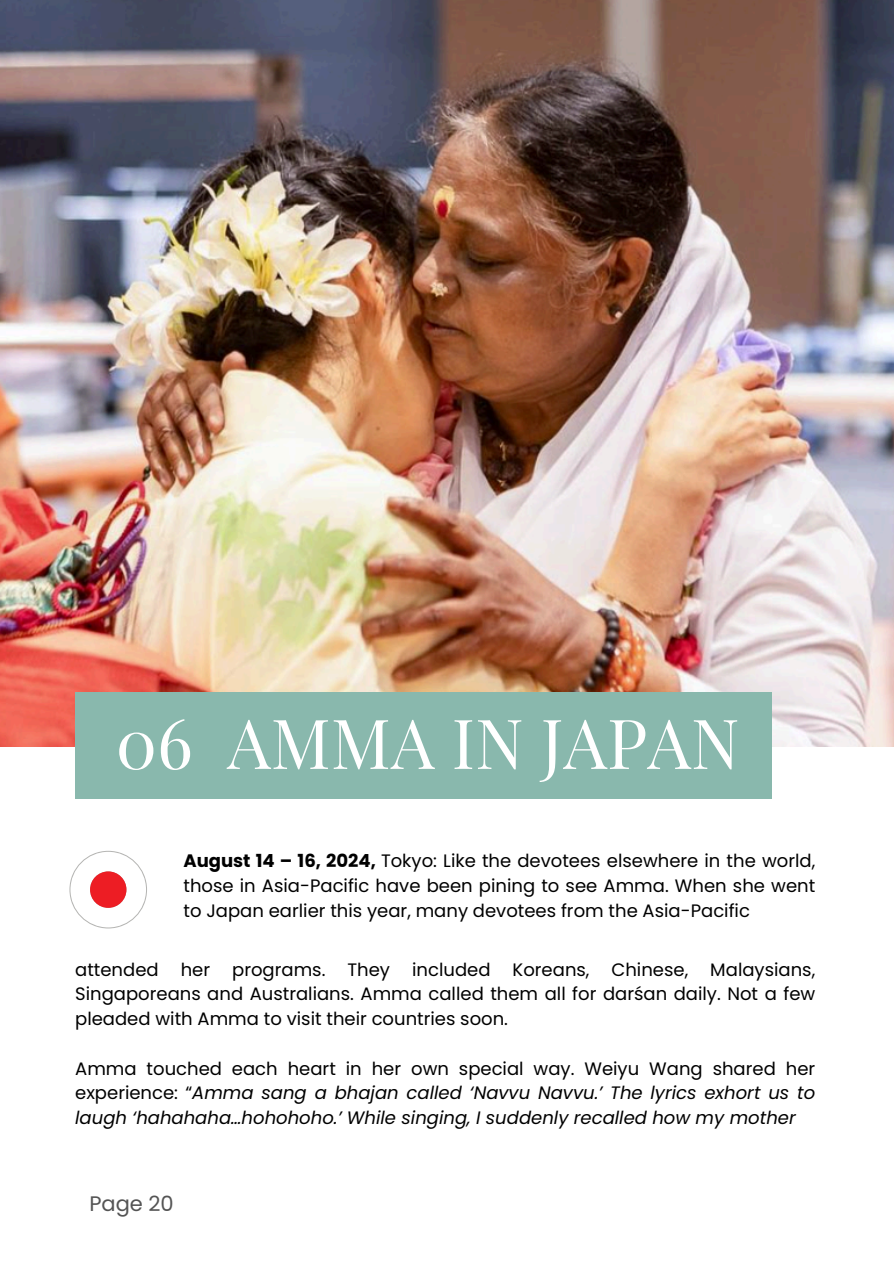
<style>
.page{position:relative;width:894px;height:1264px;background:#fff}
.page>*{position:absolute;margin:0;border:0;box-sizing:border-box;transform-origin:0 0}
.t1{font:69px "Playfair Display";color:#fff}
.t2{font:21px "Poppins";color:#545454}
.t3{font:18px/24.8px "Poppins";color:#000;text-align:justify}
.t4{font:italic 18px/24.8px "Poppins";color:#000;text-align:justify}
.s1{font-weight:700}
.s2{font-style:normal}
</style>
<div class="page">
<img style="left:0;top:0;width:893px;height:746px">
<div style="left:75px;top:692px;width:697px;height:107px;background:#89b8ad"></div>
<svg style="left:70px;top:851px;width:76px;height:76px"></svg>
<div style="left:90px;top:871px;width:36px;height:36px;background:#ed1d24;border-radius:50%"></div>
<p class="t1" style="left:116px;top:694px;width:625px">06 AMMA IN JAPAN</p>
<p class="t3" style="left:183px;top:848px;width:633px"><span class="s1">August 14 – 16, 2024,</span> Tokyo: Like the devotees elsewhere in the world, those in Asia-Pacific have been pining to see Amma. When she went to Japan earlier this year, many devotees from the Asia-Pacific</p>
<p class="t3" style="left:75px;top:957px;width:741px">attended her programs. They included Koreans, Chinese, Malaysians, Singaporeans and Australians. Amma called them all for darśan daily. Not a few pleaded with Amma to visit their countries soon.</p>
<p class="t4" style="left:75px;top:1056px;width:741px"><span class="s2">Amma touched each heart in her own special way. Weiyu Wang shared her experience: “</span>Amma sang a bhajan called ‘Navvu Navvu.’ The lyrics exhort us to laugh ‘hahahaha…hohohoho.’ While singing, I suddenly recalled how my mother</p>
<h1 class="t2" style="left:89px;top:1189px;width:86px">Page 20</h1>
</div>
